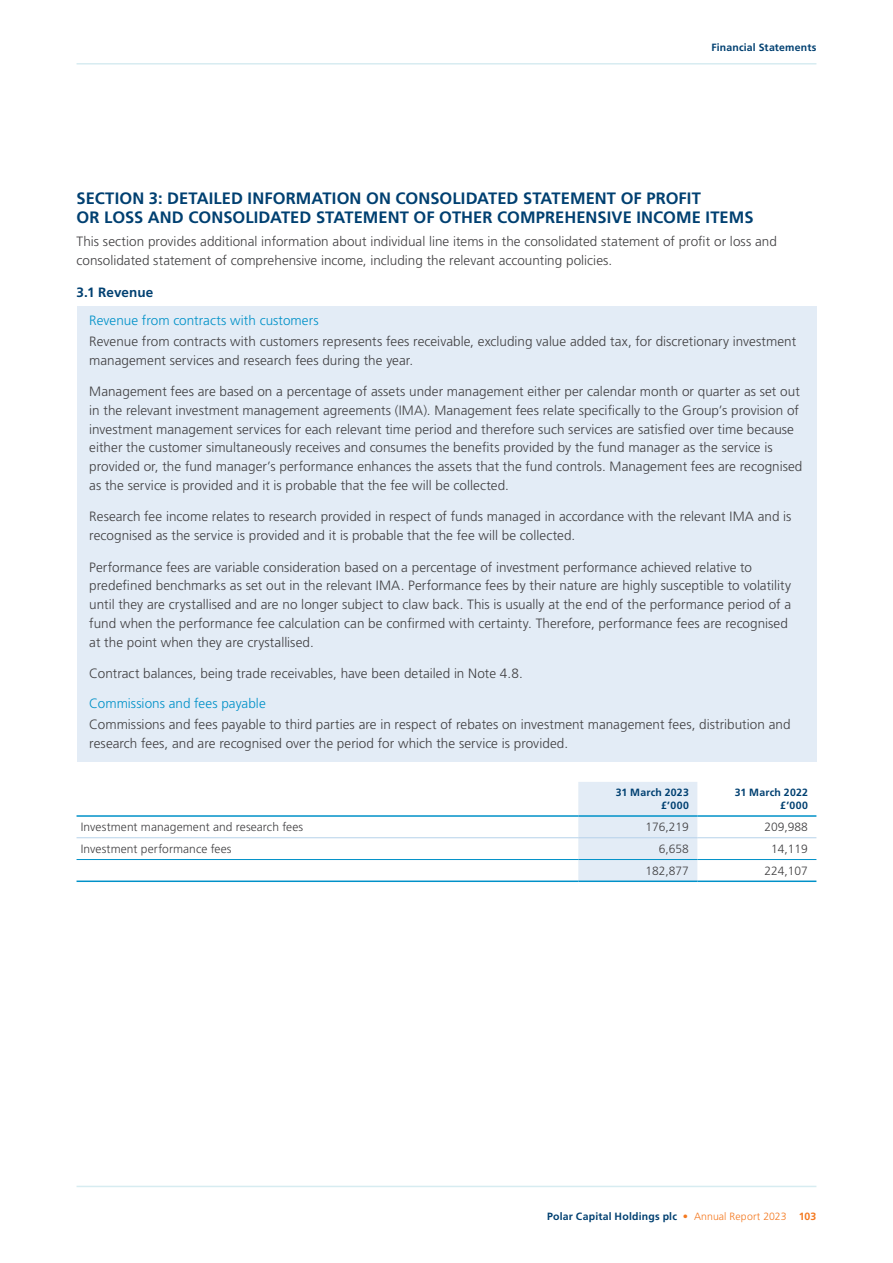
<style>
.page{position:relative;width:893px;height:1263px;background:#fff}
.page>*{position:absolute;margin:0;border:0;box-sizing:border-box;transform-origin:0 0}
.t1{font:700 16.5px/19.5px "Frutiger LT Std";letter-spacing:.005em;color:#004071}
.t2{font:300 13.5px/18.8px "Frutiger LT Std";letter-spacing:.005em;color:#414042}
.t3{font:300 13.5px "Frutiger LT Std";letter-spacing:.005em;color:#0091c8}
.t4{font:700 13.5px "Frutiger LT Std";letter-spacing:.005em;color:#004071}
.t5{font:300 12px "Frutiger LT Std";letter-spacing:.005em;color:#414042}
.t6{font:700 10.5px/13.5px "Frutiger LT Std";letter-spacing:.02em;color:#004071;text-align:right}
.s1{font-weight:300;color:#f47920}
.s2{color:#f47920}
</style>
<div class="page">
<div style="left:77px;top:306px;width:739px;height:31px;background:#e3ecf6"></div>
<div style="left:77px;top:325px;width:739px;height:54px;background:#e3ecf6"></div>
<div style="left:77px;top:375px;width:739px;height:129px;background:#e3ecf6"></div>
<div style="left:77px;top:501px;width:739px;height:53px;background:#e3ecf6"></div>
<div style="left:77px;top:551px;width:739px;height:110px;background:#e3ecf6"></div>
<div style="left:77px;top:657px;width:739px;height:35px;background:#e3ecf6"></div>
<div style="left:77px;top:690px;width:739px;height:30px;background:#e3ecf6"></div>
<div style="left:77px;top:708px;width:739px;height:54px;background:#e3ecf6"></div>
<div style="left:578px;top:782px;width:119px;height:98px;background:#e3ecf6"></div>
<hr style="left:77px;top:837px;width:501px;height:1px;background:#b6d2ea">
<hr style="left:578px;top:837px;width:119px;height:1px;background:#b6d2ea">
<hr style="left:697px;top:837px;width:119px;height:1px;background:#b6d2ea">
<hr style="left:77px;top:815px;width:501px;height:2px;background:#0091c8">
<hr style="left:578px;top:815px;width:119px;height:2px;background:#0091c8">
<hr style="left:697px;top:815px;width:119px;height:2px;background:#0091c8">
<hr style="left:77px;top:859px;width:501px;height:1px;background:#0091c8">
<hr style="left:578px;top:859px;width:119px;height:1px;background:#0091c8">
<hr style="left:697px;top:859px;width:119px;height:1px;background:#0091c8">
<hr style="left:77px;top:880px;width:501px;height:2px;background:#0091c8">
<hr style="left:578px;top:880px;width:119px;height:2px;background:#0091c8">
<hr style="left:697px;top:880px;width:119px;height:2px;background:#0091c8">
<hr style="left:77px;top:63px;width:739px;height:2px;background:#d7ecf1">
<hr style="left:77px;top:1186px;width:739px;height:1px;background:#d7ecf1">
<p class="t6" style="left:711px;top:41px;width:107px">Financial Statements</p>
<p class="t1" style="left:77px;top:188px;width:678px">SECTION 3: DETAILED INFORMATION ON CONSOLIDATED STATEMENT OF PROFIT<br>OR LOSS AND CONSOLIDATED STATEMENT OF OTHER COMPREHENSIVE INCOME ITEMS</p>
<p class="t2" style="left:77px;top:232px;width:702px">This section provides additional information about individual line items in the consolidated statement of profit or loss and consolidated statement of comprehensive income, including the relevant accounting policies.</p>
<p class="t4" style="left:77px;top:284px;width:78px">3.1 Revenue</p>
<p class="t3" style="left:89px;top:313px;width:231px">Revenue from contracts with customers</p>
<p class="t2" style="left:89px;top:332px;width:708px">Revenue from contracts with customers represents fees receivable, excluding value added tax, for discretionary investment management services and research fees during the year.</p>
<p class="t2" style="left:89px;top:382px;width:715px">Management fees are based on a percentage of assets under management either per calendar month or quarter as set out in the relevant investment management agreements (IMA). Management fees relate specifically to the Group’s provision of investment management services for each relevant time period and therefore such services are satisfied over time because either the customer simultaneously receives and consumes the benefits provided by the fund manager as the service is provided or, the fund manager’s performance enhances the assets that the fund controls. Management fees are recognised as the service is provided and it is probable that the fee will be collected.</p>
<p class="t2" style="left:89px;top:508px;width:704px">Research fee income relates to research provided in respect of funds managed in accordance with the relevant IMA and is recognised as the service is provided and it is probable that the fee will be collected.</p>
<p class="t2" style="left:89px;top:558px;width:703px">Performance fees are variable consideration based on a percentage of investment performance achieved relative to predefined benchmarks as set out in the relevant IMA. Performance fees by their nature are highly susceptible to volatility until they are crystallised and are no longer subject to claw back. This is usually at the end of the performance period of a fund when the performance fee calculation can be confirmed with certainty. Therefore, performance fees are recognised at the point when they are crystallised.</p>
<p class="t2" style="left:89px;top:664px;width:435px">Contract balances, being trade receivables, have been detailed in Note 4.8.</p>
<p class="t3" style="left:89px;top:696px;width:178px">Commissions and fees payable</p>
<p class="t2" style="left:89px;top:715px;width:703px">Commissions and fees payable to third parties are in respect of rebates on investment management fees, distribution and research fees, and are recognised over the period for which the service is provided.</p>
<p class="t6" style="left:616px;top:785px;width:75px">31 March 2023 £’000</p>
<p class="t6" style="left:735px;top:785px;width:75px">31 March 2022 £’000</p>
<p class="t5" style="left:81px;top:820px;width:224px">Investment management and research fees</p>
<p class="t5" style="left:645px;top:820px;width:45px">176,219</p>
<p class="t5" style="left:764px;top:820px;width:45px">209,988</p>
<p class="t5" style="left:81px;top:842px;width:152px">Investment performance fees</p>
<p class="t5" style="left:659px;top:842px;width:32px">6,658</p>
<p class="t5" style="left:771px;top:842px;width:38px">14,119</p>
<p class="t5" style="left:645px;top:864px;width:45px">182,877</p>
<p class="t5" style="left:764px;top:864px;width:45px">224,107</p>
<p class="t6" style="left:547px;top:1210px;width:271px">Polar Capital Holdings plc <span class="s1">• Annual Report 2023</span> <span class="s2">103</span></p>
</div>
